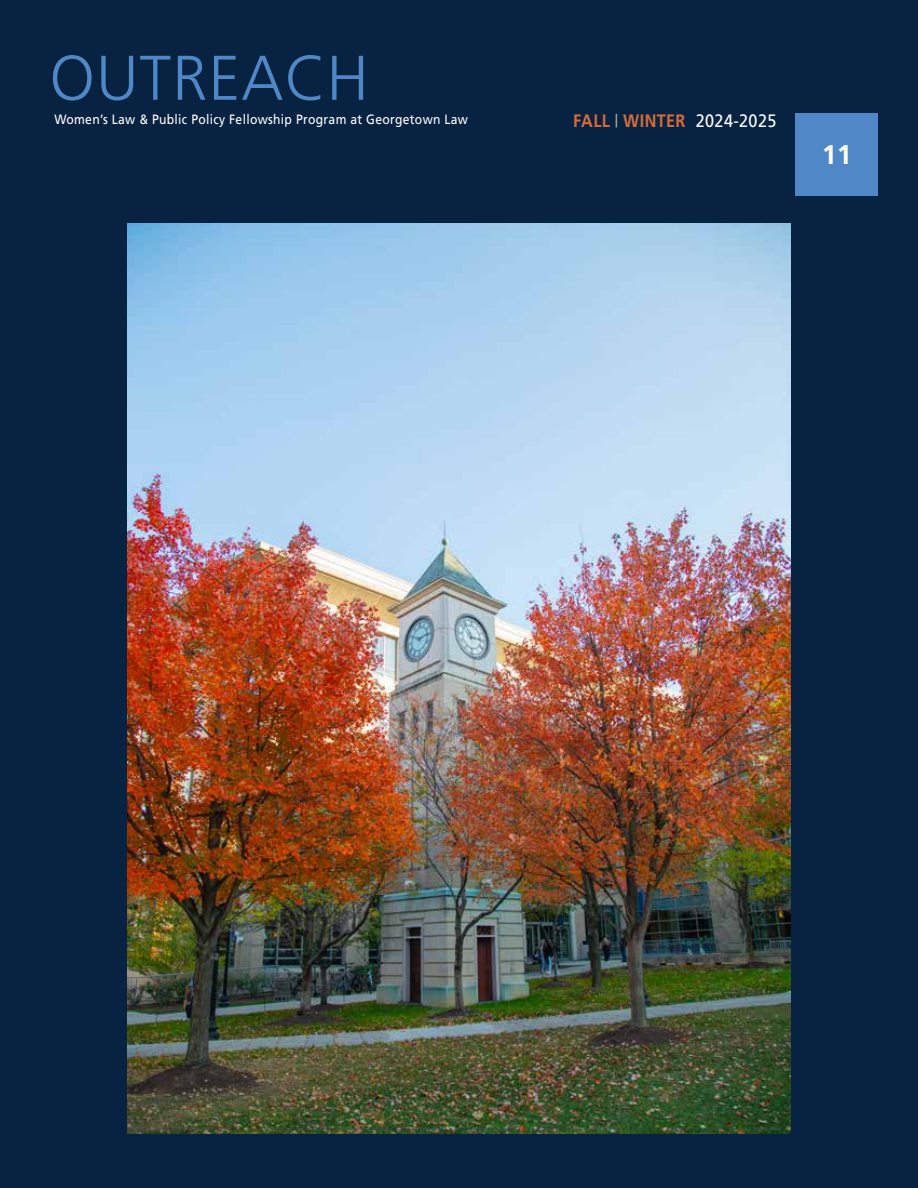
<style>
.page{position:relative;width:918px;height:1188px;background:#fff}
.page>*{position:absolute;margin:0;border:0;box-sizing:border-box;transform-origin:0 0}
.t1{font:300 63px "Frutiger LT Std";letter-spacing:.02em;color:#5087c7}
.t2{font:700 27px "Frutiger LT Std";color:#fff}
.t3{font:700 18px "Frutiger LT Std";letter-spacing:.025em;color:#d56c38;scale:.9 1}
.t4{font:13.5px "Frutiger LT Std";letter-spacing:.025em;color:#fff;scale:.9 1}
.s1{font-weight:400;color:#fff}
</style>
<div class="page">
<div style="left:0;top:0;width:918px;height:155px;background:#082342"></div>
<div style="left:0;top:154px;width:918px;height:1034px;background:#082342"></div>
<img style="left:128px;top:224px;width:662px;height:910px">
<div style="left:796px;top:113px;width:82px;height:82px;background:#5087c7"></div>
<h1 class="t1" style="left:50px;top:42px;width:321px">OUTREACH</h1>
<p class="t4" style="left:54px;top:111px;width:461px">Women’s Law &amp; Public Policy Fellowship Program at Georgetown Law</p>
<h3 class="t3" style="left:573px;top:110px;width:227px">FALL <sup>|</sup> WINTER <span class="s1">2024-2025</span></h3>
<h2 class="t2" style="left:822px;top:138px;width:32px">11</h2>
</div>
